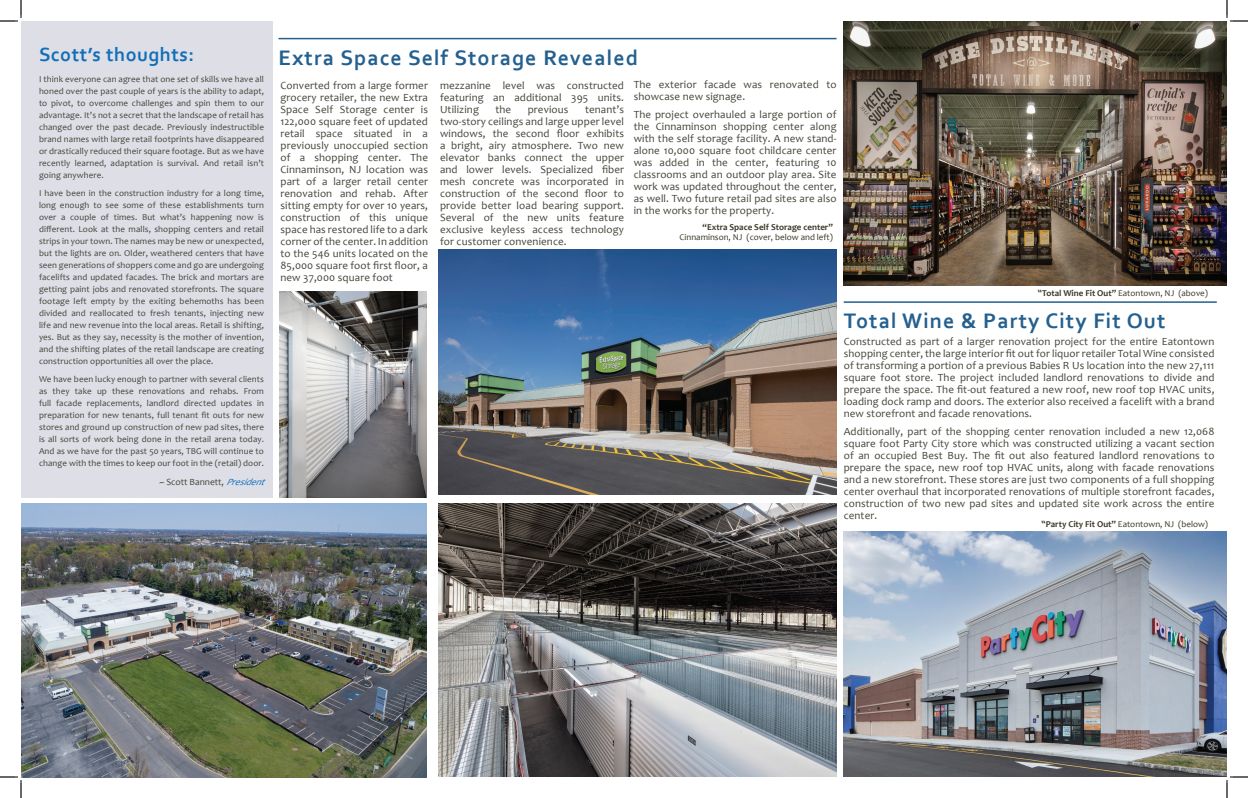
<style>
.page{position:relative;width:1248px;height:798px;background:#fff}
.page>*{position:absolute;margin:0;border:0;box-sizing:border-box;transform-origin:0 0}
.t1{font:700 22px "Corbel";letter-spacing:.05em;color:#24608f}
.t2{font:700 20px "Corbel";letter-spacing:.025em;color:#116fb8}
.t3{font:11px/12px "Candara";letter-spacing:.01em;color:#45453a;text-align:justify}
.t4{font:9.5px "Candara";color:#45453a}
.t5{font:9px/12px "Candara";letter-spacing:.01em;color:#45453a;text-align:justify}
.t6{font:9px "Candara";color:#3b3726}
.t7{font:700 9px "Candara";color:#3b3726}
.s1{font-style:italic;color:#116fb8}
.s2{font-family:"Corbel";font-weight:700;font-size:9.5px}
.s3{font-weight:700}
</style>
<div class="page">
<div style="left:21px;top:21px;width:251px;height:476px;background:#dedee7"></div>
<hr style="left:278px;top:38px;width:559px;height:1px;background:#24608f">
<hr style="left:844px;top:301px;width:373px;height:2px;background:#24608f">
<img style="left:844px;top:21px;width:383px;height:264px">
<img style="left:844px;top:531px;width:383px;height:246px">
<img style="left:438px;top:249px;width:399px;height:245px">
<img style="left:21px;top:504px;width:406px;height:273px">
<img style="left:279px;top:292px;width:148px;height:205px">
<img style="left:438px;top:504px;width:399px;height:273px">
<svg style="left:0;top:0;width:22px;height:22px"></svg>
<svg style="left:0;top:776px;width:22px;height:22px"></svg>
<svg style="left:1226px;top:0;width:22px;height:22px"></svg>
<svg style="left:1226px;top:776px;width:22px;height:22px"></svg>
<h2 class="t2" style="left:39px;top:42px;width:157px">Scott’s thoughts:</h2>
<p class="t5" style="left:39px;top:73px;width:227px">I think everyone can agree that one set of skills we have all honed over the past couple of years is the ability to adapt, to pivot, to overcome challenges and spin them to our advantage. It’s not a secret that the landscape of retail has changed over the past decade. Previously indestructible brand names with large retail footprints have disappeared or drastically reduced their square footage. But as we have recently learned, adaptation is survival. And retail isn’t going anywhere.</p>
<p class="t5" style="left:39px;top:187px;width:227px">I have been in the construction industry for a long time, long enough to see some of these establishments turn over a couple of times. But what’s happening now is different. Look at the malls, shopping centers and retail strips in your town. The names may be new or unexpected, but the lights are on. Older, weathered centers that have seen generations of shoppers come and go are undergoing facelifts and updated facades. The brick and mortars are getting paint jobs and renovated storefronts. The square footage left empty by the exiting behemoths has been divided and reallocated to fresh tenants, injecting new life and new revenue into the local areas. Retail is shifting, yes. But as they say, necessity is the mother of invention, and the shifting plates of the retail landscape are creating construction opportunities all over the place.</p>
<p class="t5" style="left:39px;top:373px;width:227px">We have been lucky enough to partner with several clients as they take up these renovations and rehabs. From full facade replacements, landlord directed updates in preparation for new tenants, full tenant fit outs for new stores and ground up construction of new pad sites, there is all sorts of work being done in the retail arena today.<br>And as we have for the past 50 years, TBG will continue to change with the times to keep our foot in the (retail) door.</p>
<p class="t4" style="left:160px;top:476px;width:112px">~ Scott Bannett, <span class="s1">President</span></p>
<h1 class="t1" style="left:278px;top:44px;width:361px">Extra Space Self Storage Revealed</h1>
<p class="t3" style="left:280px;top:79px;width:149px">Converted from a large former grocery retailer, the new Extra Space Self Storage center is 122,000 square feet of updated retail space situated in a previously unoccupied section of a shopping center. The Cinnaminson, NJ location was part of a larger retail center renovation and rehab. After sitting empty for over 10 years, construction of this unique space has restored life to a dark corner of the center. In addition to the 546 units located on the 85,000 square foot first floor, a new 37,000 square foot</p>
<p class="t3" style="left:634px;top:78px;width:204px">The exterior facade was renovated to showcase new signage.</p>
<p class="t3" style="left:440px;top:79px;width:186px">mezzanine level was constructed featuring an additional 395 units.<br>Utilizing</p>
<p class="t3" style="left:440px;top:103px;width:186px;text-indent:145px">tenant’s two-story ceilings and large upper level windows, the second floor exhibits a bright, airy atmosphere. Two new elevator banks connect the upper and lower levels. Specialized fiber mesh concrete was incorporated in construction of the second floor to provide better load bearing support.<br>Several of the new units feature exclusive keyless access technology for customer convenience.</p>
<p class="t3" style="left:495px;top:103px;width:17px">the</p>
<p class="t3" style="left:528px;top:103px;width:42px">previous</p>
<p class="t3" style="left:634px;top:108px;width:204px">The project overhauled a large portion of the Cinnaminson shopping center along with the self storage facility. A new stand&shy;alone 10,000 square foot childcare center was added in the center, featuring 10 classrooms and an outdoor play area. Site work was updated throughout the center, as well. Two future retail pad sites are also in the works for the property.</p>
<p class="t7" style="left:703px;top:222px;width:132px">“Extra Space Self Storage center”</p>
<p class="t6" style="left:680px;top:232px;width:155px">Cinnaminson, NJ (cover, below and left)</p>
<p class="t6" style="left:1038px;top:287px;width:172px"><span class="s2">“</span><span class="s3">Total Wine Fit Out”</span> Eatontown, NJ (above)</p>
<h1 class="t1" style="left:844px;top:307px;width:323px">Total Wine &amp; Party City Fit Out</h1>
<p class="t3" style="left:844px;top:336px;width:372px">Constructed as part of a larger renovation project for the entire Eatontown shopping center, the large interior fit out for liquor retailer Total Wine consisted of transforming a portion of a previous Babies R Us location into the new 27,111 square foot store. The project included landlord renovations to divide and prepare the space. The fit-out featured a new roof, new roof top HVAC units, loading dock ramp and doors. The exterior also received a facelift with a brand new storefront and facade renovations.</p>
<p class="t3" style="left:844px;top:426px;width:372px">Additionally, part of the shopping center renovation included a new 12,068 square foot Party City store which was constructed utilizing a vacant section of an occupied Best Buy. The fit out also featured landlord renovations to prepare the space, new roof top HVAC units, along with facade renovations and a new storefront. These stores are just two components of a full shopping center overhaul that incorporated renovations of multiple storefront facades, construction of two new pad sites and updated site work across the entire center.</p>
<p class="t6" style="left:1042px;top:519px;width:168px"><span class="s2">“</span><span class="s3">Party City Fit Out”</span> Eatontown, NJ (below)</p>
</div>
